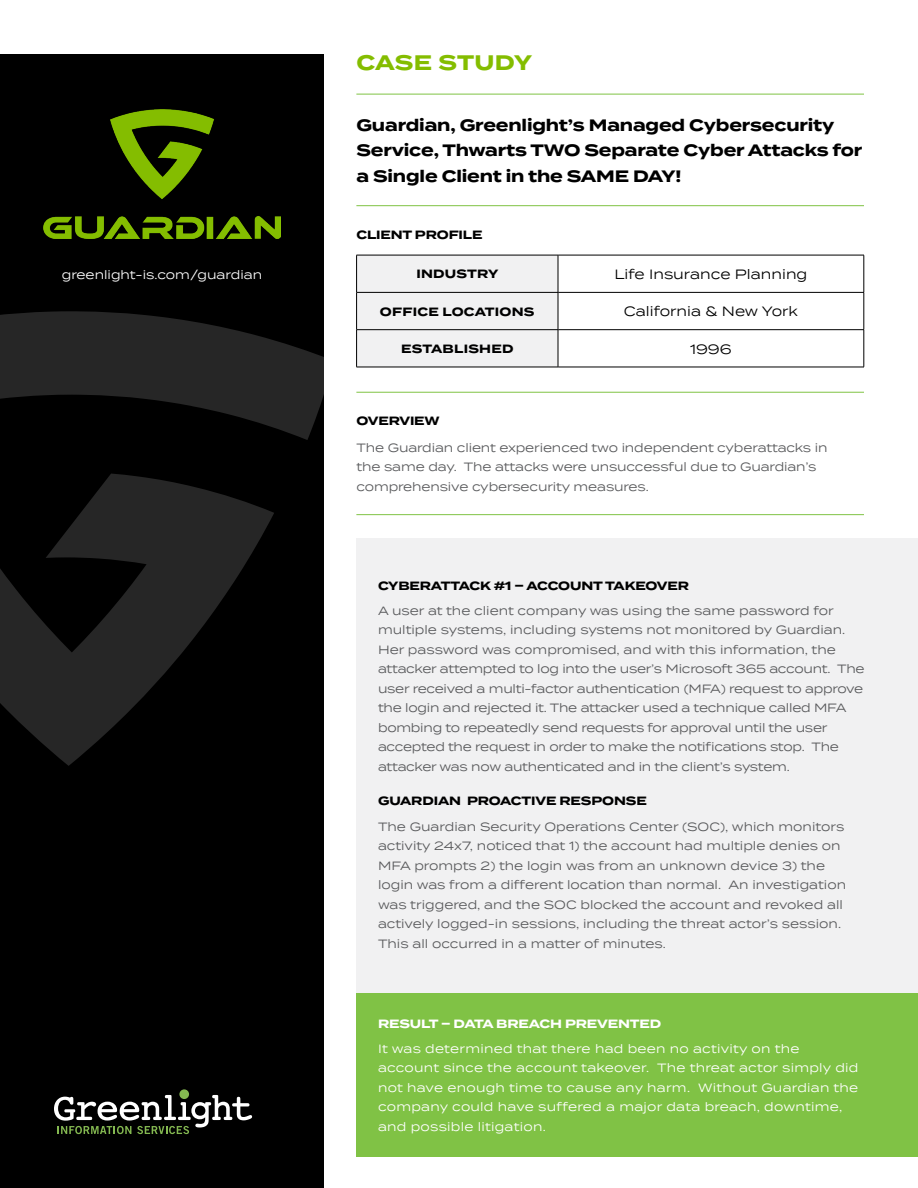
<style>
.page{position:relative;width:918px;height:1188px;background:#fff}
.page>*{position:absolute;margin:0;border:0;box-sizing:border-box;transform-origin:0 0}
.t1{font:700 21px "Termina";color:#84bd00}
.t2{font:700 16.5px/25.5px "Termina";letter-spacing:-.01em;color:#000}
.t3{font:13.5px "Termina";color:#000}
.t4{font:12px/19.5px "Termina";letter-spacing:-.01em;color:#58595b}
.t5{font:12px/19.5px "Termina";letter-spacing:.02em;color:#fff}
.t6{font:700 12px "Termina";letter-spacing:-.01em;color:#000}
.t7{font:700 12px "Termina";letter-spacing:.02em;color:#000}
.t8{font:12px "Termina";color:#fff}
.t9{font:700 12px "Termina";letter-spacing:-.01em;color:#fff}
</style>
<div class="page">
<div style="left:0;top:54px;width:324px;height:1134px;background:#000"></div>
<div style="left:179px;top:1089px;width:10px;height:10px;background:#84b851;border-radius:50%"></div>
<svg style="left:54px;top:1095px;width:198px;height:39px"></svg>
<hr style="left:356px;top:94px;width:508px;height:1px;background:#80c344">
<hr style="left:356px;top:392px;width:508px;height:1px;background:#80c344">
<hr style="left:356px;top:205px;width:508px;height:1px;background:#80c344">
<hr style="left:356px;top:514px;width:508px;height:1px;background:#80c344">
<svg style="left:0;top:311px;width:324px;height:455px"></svg>
<img style="left:43px;top:110px;width:238px;height:128px">
<div style="left:356px;top:539px;width:562px;height:454px;background:#f1f1f2"></div>
<div style="left:356px;top:993px;width:562px;height:163px;background:#80c245"></div>
<div style="left:357px;top:256px;width:201px;height:111px;background:#f1f1f2"></div>
<hr style="left:558px;top:255px;width:306px;height:1px;background:#000">
<hr style="left:864px;top:255px;width:1px;height:37px;background:#000">
<hr style="left:558px;top:292px;width:306px;height:1px;background:#000">
<hr style="left:864px;top:293px;width:1px;height:36px;background:#000">
<hr style="left:558px;top:329px;width:306px;height:1px;background:#000">
<hr style="left:864px;top:330px;width:1px;height:37px;background:#000">
<hr style="left:558px;top:367px;width:306px;height:1px;background:#000">
<hr style="left:356px;top:255px;width:202px;height:1px;background:#000">
<hr style="left:356px;top:255px;width:1px;height:37px;background:#000">
<hr style="left:558px;top:255px;width:1px;height:37px;background:#000">
<hr style="left:356px;top:292px;width:202px;height:1px;background:#000">
<hr style="left:356px;top:293px;width:1px;height:36px;background:#000">
<hr style="left:558px;top:293px;width:1px;height:36px;background:#000">
<hr style="left:356px;top:329px;width:202px;height:1px;background:#000">
<hr style="left:356px;top:330px;width:1px;height:37px;background:#000">
<hr style="left:558px;top:330px;width:1px;height:37px;background:#000">
<hr style="left:356px;top:367px;width:202px;height:1px;background:#000">
<p class="t8" style="left:62px;top:266px;width:202px">greenlight-is.com/guardian</p>
<h1 class="t1" style="left:356px;top:47px;width:177px">CASE STUDY</h1>
<h2 class="t2" style="left:356px;top:112px;width:508px">Guardian, Greenlight’s Managed Cybersecurity<br>Service, Thwarts TWO Separate Cyber Attacks for a Single Client in the SAME DAY!</h2>
<p class="t6" style="left:356px;top:226px;width:128px">CLIENT PROFILE</p>
<p class="t7" style="left:416px;top:265px;width:84px">INDUSTRY</p>
<p class="t3" style="left:614px;top:264px;width:195px">Life Insurance Planning</p>
<p class="t7" style="left:380px;top:303px;width:156px">OFFICE LOCATIONS</p>
<p class="t3" style="left:624px;top:302px;width:176px">California &amp; New York</p>
<p class="t7" style="left:401px;top:340px;width:114px">ESTABLISHED</p>
<p class="t3" style="left:690px;top:339px;width:43px">1996</p>
<p class="t6" style="left:356px;top:412px;width:85px">OVERVIEW</p>
<p class="t4" style="left:356px;top:437px;width:473px">The Guardian client experienced two independent cyberattacks in the same day. The attacks were unsuccessful due to Guardian’s comprehensive cybersecurity measures.</p>
<p class="t6" style="left:378px;top:577px;width:313px">CYBERATTACK #1 – ACCOUNT TAKEOVER</p>
<p class="t4" style="left:378px;top:600px;width:488px">A user at the client company was using the same password for multiple systems, including systems not monitored by Guardian.<br>Her password was compromised, and with this information, the attacker attempted to log into the user’s Microsoft 365 account. The user received a multi-factor authentication (MFA) request to approve the login and rejected it. The attacker used a technique called MFA bombing to repeatedly send requests for approval until the user accepted the request in order to make the notifications stop. The attacker was now authenticated and in the client’s system.</p>
<p class="t6" style="left:378px;top:792px;width:270px">GUARDIAN PROACTIVE RESPONSE</p>
<p class="t4" style="left:378px;top:816px;width:470px">The Guardian Security Operations Center (SOC), which monitors activity 24x7, noticed that 1) the account had multiple denies on MFA prompts 2) the login was from an unknown device 3) the login was from a different location than normal. An investigation was triggered, and the SOC blocked the account and revoked all actively logged-in sessions, including the threat actor’s session.<br>This all occurred in a matter of minutes.</p>
<p class="t9" style="left:378px;top:1015px;width:285px">RESULT – DATA BREACH PREVENTED</p>
<p class="t5" style="left:378px;top:1038px;width:482px">It was determined that there had been no activity on the account since the account takeover. The threat actor simply did not have enough time to cause any harm. Without Guardian the company could have suffered a major data breach, downtime, and possible litigation.</p>
</div>
